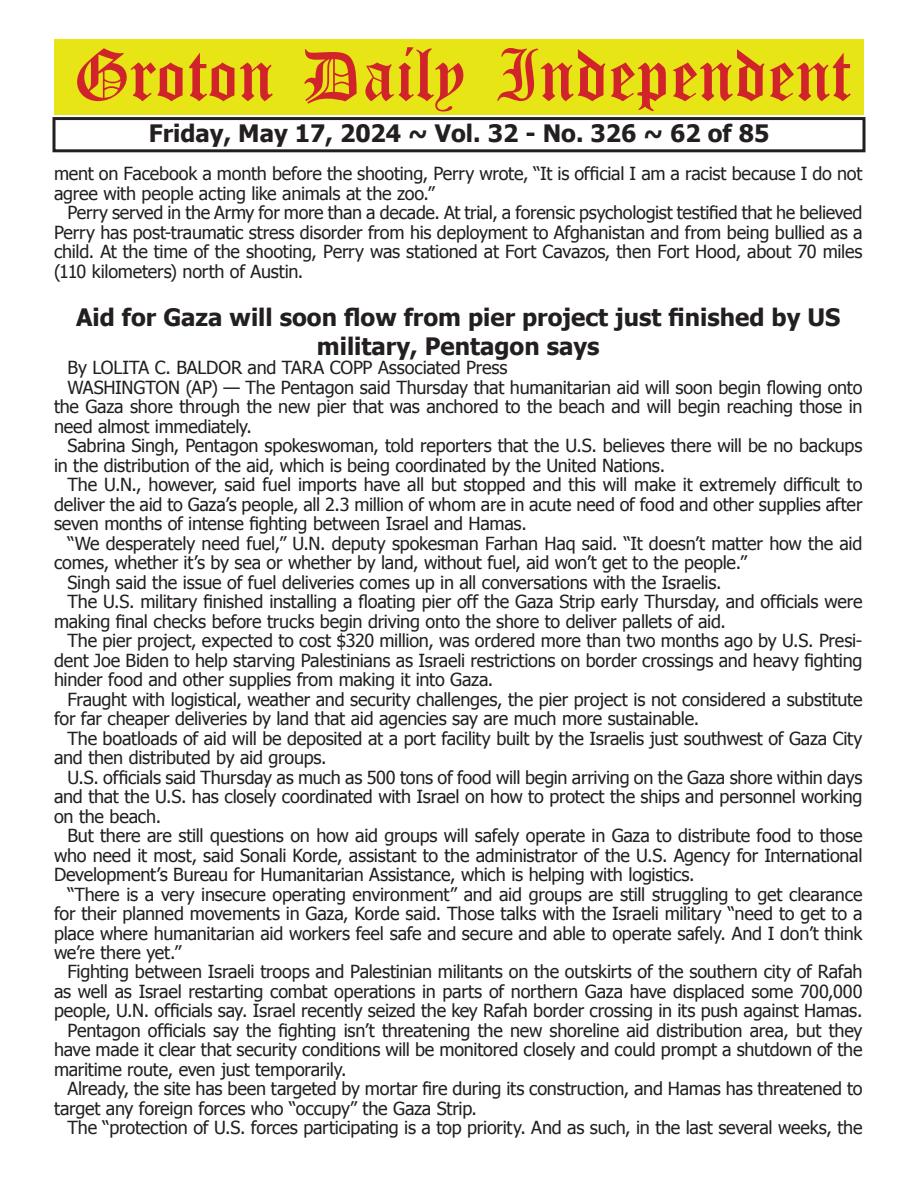
<style>
.page{position:relative;width:918px;height:1188px;background:#fff}
.page>*{position:absolute;margin:0;border:0;box-sizing:border-box;transform-origin:0 0}
.t1{font:54px "Old English Five";color:#d1232a}
.t2{font:700 24px/28.8px "Tahoma";color:#231f20;text-align:center}
.t3{font:18px/19.5px "Tahoma";letter-spacing:-.01em;color:#231f20}
</style>
<div class="page">
<div style="left:52px;top:117px;width:814px;height:35px;border:3px solid #231f20"></div>
<div style="left:54px;top:40px;width:810px;height:75px;background:#e7e515"></div>
<h1 class="t1" style="left:73px;top:50px;width:779px">Groton Daily Independent</h1>
<h2 class="t2" style="left:149px;top:117px;width:622px">Friday, May 17, 2024 ~ Vol. 32 - No. 326 ~ 62 of 85</h2>
<p class="t3" style="left:54px;top:163px;width:810px">ment on Facebook a month before the shooting, Perry wrote, “It is official I am a racist because I do not agree with people acting like animals at the zoo.”</p>
<p class="t3" style="left:54px;top:202px;width:810px;text-align:justify;text-indent:14px">Perry served in the Army for more than a decade. At trial, a forensic psychologist testified that he believed Perry has post-traumatic stress disorder from his deployment to Afghanistan and from being bullied as a child. At the time of the shooting, Perry was stationed at Fort Cavazos, then Fort Hood, about 70 miles (110 kilometers) north of Austin.</p>
<h2 class="t2" style="left:76px;top:301px;width:766px">Aid for Gaza will soon flow from pier project just finished by US military, Pentagon says</h2>
<p class="t3" style="left:68px;top:357px;width:442px">By LOLITA C. BALDOR and TARA COPP Associated Press</p>
<p class="t3" style="left:68px;top:377px;width:797px">WASHINGTON (AP) — The Pentagon said Thursday that humanitarian aid will soon begin flowing onto</p>
<p class="t3" style="left:54px;top:396px;width:810px">the Gaza shore through the new pier that was anchored to the beach and will begin reaching those in</p>
<p class="t3" style="left:54px;top:416px;width:200px">need almost immediately.</p>
<p class="t3" style="left:68px;top:435px;width:796px">Sabrina Singh, Pentagon spokeswoman, told reporters that the U.S. believes there will be no backups</p>
<p class="t3" style="left:54px;top:455px;width:613px">in the distribution of the aid, which is being coordinated by the United Nations.</p>
<p class="t3" style="left:68px;top:474px;width:796px">The U.N., however, said fuel imports have all but stopped and this will make it extremely difficult to</p>
<p class="t3" style="left:54px;top:494px;width:810px">deliver the aid to Gaza’s people, all 2.3 million of whom are in acute need of food and other supplies after</p>
<p class="t3" style="left:54px;top:513px;width:474px">seven months of intense fighting between Israel and Hamas.</p>
<p class="t3" style="left:68px;top:533px;width:796px">“We desperately need fuel,” U.N. deputy spokesman Farhan Haq said. “It doesn’t matter how the aid</p>
<p class="t3" style="left:54px;top:552px;width:695px">comes, whether it’s by sea or whether by land, without fuel, aid won’t get to the people.”</p>
<p class="t3" style="left:68px;top:572px;width:656px">Singh said the issue of fuel deliveries comes up in all conversations with the Israelis.</p>
<p class="t3" style="left:68px;top:591px;width:797px">The U.S. military finished installing a floating pier off the Gaza Strip early Thursday, and officials were</p>
<p class="t3" style="left:54px;top:610px;width:674px">making final checks before trucks begin driving onto the shore to deliver pallets of aid.</p>
<p class="t3" style="left:68px;top:630px;width:796px">The pier project, expected to cost $320 million, was ordered more than two months ago by U.S. Presi-</p>
<p class="t3" style="left:54px;top:649px;width:810px">dent Joe Biden to help starving Palestinians as Israeli restrictions on border crossings and heavy fighting</p>
<p class="t3" style="left:54px;top:669px;width:441px">hinder food and other supplies from making it into Gaza.</p>
<p class="t3" style="left:68px;top:688px;width:796px">Fraught with logistical, weather and security challenges, the pier project is not considered a substitute</p>
<p class="t3" style="left:54px;top:708px;width:647px">for far cheaper deliveries by land that aid agencies say are much more sustainable.</p>
<p class="t3" style="left:68px;top:727px;width:797px">The boatloads of aid will be deposited at a port facility built by the Israelis just southwest of Gaza City</p>
<p class="t3" style="left:54px;top:747px;width:274px">and then distributed by aid groups.</p>
<p class="t3" style="left:68px;top:766px;width:796px">U.S. officials said Thursday as much as 500 tons of food will begin arriving on the Gaza shore within days</p>
<p class="t3" style="left:54px;top:786px;width:810px">and that the U.S. has closely coordinated with Israel on how to protect the ships and personnel working</p>
<p class="t3" style="left:54px;top:805px;width:109px">on the beach.</p>
<p class="t3" style="left:68px;top:825px;width:796px">But there are still questions on how aid groups will safely operate in Gaza to distribute food to those</p>
<p class="t3" style="left:54px;top:844px;width:810px">who need it most, said Sonali Korde, assistant to the administrator of the U.S. Agency for International</p>
<p class="t3" style="left:54px;top:864px;width:642px">Development’s Bureau for Humanitarian Assistance, which is helping with logistics.</p>
<p class="t3" style="left:68px;top:883px;width:796px">“There is a very insecure operating environment” and aid groups are still struggling to get clearance</p>
<p class="t3" style="left:54px;top:903px;width:810px">for their planned movements in Gaza, Korde said. Those talks with the Israeli military “need to get to a</p>
<p class="t3" style="left:54px;top:922px;width:810px">place where humanitarian aid workers feel safe and secure and able to operate safely. And I don’t think</p>
<p class="t3" style="left:54px;top:942px;width:129px">we’re there yet.”</p>
<p class="t3" style="left:68px;top:961px;width:796px">Fighting between Israeli troops and Palestinian militants on the outskirts of the southern city of Rafah</p>
<p class="t3" style="left:54px;top:981px;width:810px">as well as Israel restarting combat operations in parts of northern Gaza have displaced some 700,000</p>
<p class="t3" style="left:54px;top:1000px;width:810px">people, U.N. officials say. Israel recently seized the key Rafah border crossing in its push against Hamas.</p>
<p class="t3" style="left:68px;top:1020px;width:796px">Pentagon officials say the fighting isn’t threatening the new shoreline aid distribution area, but they</p>
<p class="t3" style="left:54px;top:1039px;width:810px">have made it clear that security conditions will be monitored closely and could prompt a shutdown of the</p>
<p class="t3" style="left:54px;top:1059px;width:294px">maritime route, even just temporarily.</p>
<p class="t3" style="left:68px;top:1078px;width:797px">Already, the site has been targeted by mortar fire during its construction, and Hamas has threatened to</p>
<p class="t3" style="left:54px;top:1098px;width:425px">target any foreign forces who “occupy” the Gaza Strip.</p>
<p class="t3" style="left:68px;top:1117px;width:797px">The “protection of U.S. forces participating is a top priority. And as such, in the last several weeks, the</p>
</div>
